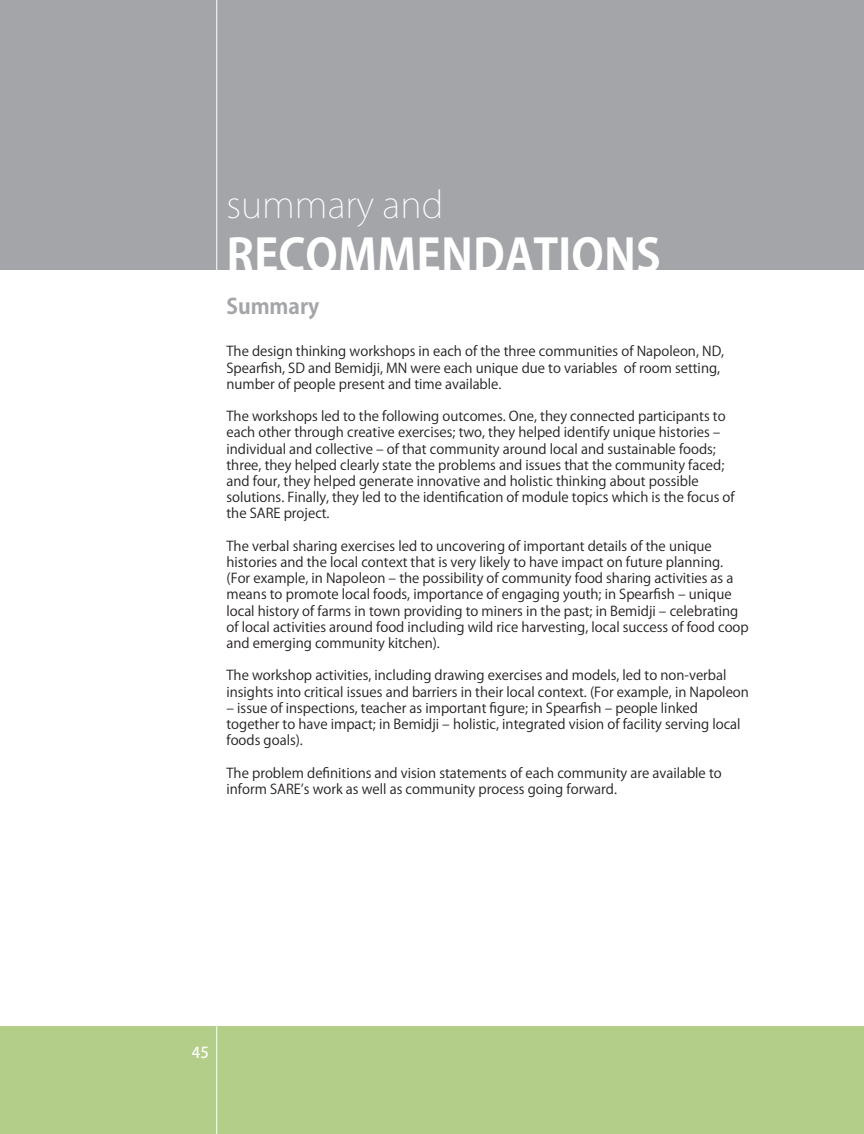
<style>
.page{position:relative;width:864px;height:1134px;background:#fff}
.page>*{position:absolute;margin:0;border:0;box-sizing:border-box;transform-origin:0 0}
.t1{font:700 45px "Koz Go Pro";color:#fff}
.t2{font:200 36px "Koz Go Pro";color:#fff}
.t3{font:700 21px "Koz Go Pro";color:#a4a5a9}
.t4{font:500 15px "Koz Go Pro";color:#fff}
.t5{font:13.5px/16.2px "Koz Go Pro";color:#231f20}
</style>
<div class="page">
<div style="left:0;top:1026px;width:864px;height:108px;background:#b3ce88"></div>
<div style="left:0;top:0;width:864px;height:270px;background:#a4a5a9"></div>
<hr style="left:216px;top:0;width:1px;height:1134px;background:#fff">
<p class="t2" style="left:226px;top:181px;width:218px">summary and</p>
<p class="t1" style="left:226px;top:226px;width:436px">RECOMMENDATIONS</p>
<p class="t3" style="left:226px;top:293px;width:94px">Summary</p>
<p class="t5" style="left:226px;top:344px;width:499px">The design thinking workshops in each of the three communities of Napoleon, ND,<br>Spearfish, SD and Bemidji, MN were each unique due to variables of room setting, number of people present and time available.</p>
<p class="t5" style="left:226px;top:409px;width:510px">The workshops led to the following outcomes. One, they connected participants to each other through creative exercises; two, they helped identify unique histories – individual and collective – of that community around local and sustainable foods; three, they helped clearly state the problems and issues that the community faced; and four, they helped generate innovative and holistic thinking about possible solutions. Finally, they led to the identification of module topics which is the focus of the SARE project.</p>
<p class="t5" style="left:226px;top:538px;width:524px">The verbal sharing exercises led to uncovering of important details of the unique histories and the local context that is very likely to have impact on future planning. (For example, in Napoleon – the possibility of community food sharing activities as a means to promote local foods, importance of engaging youth; in Spearfish – unique local history of farms in town providing to miners in the past; in Bemidji – celebrating of local activities around food including wild rice harvesting, local success of food coop and emerging community kitchen).</p>
<p class="t5" style="left:226px;top:668px;width:524px">The workshop activities, including drawing exercises and models, led to non-verbal insights into critical issues and barriers in their local context. (For example, in Napoleon</p>
<p class="t5" style="left:226px;top:700px;width:516px">– issue of inspections, teacher as important figure; in Spearfish – people linked together to have impact; in Bemidji – holistic, integrated vision of facility serving local foods goals).</p>
<p class="t5" style="left:226px;top:765px;width:497px">The problem definitions and vision statements of each community are available to inform SARE’s work as well as community process going forward.</p>
<p class="t4" style="left:192px;top:1043px;width:18px">45</p>
</div>
